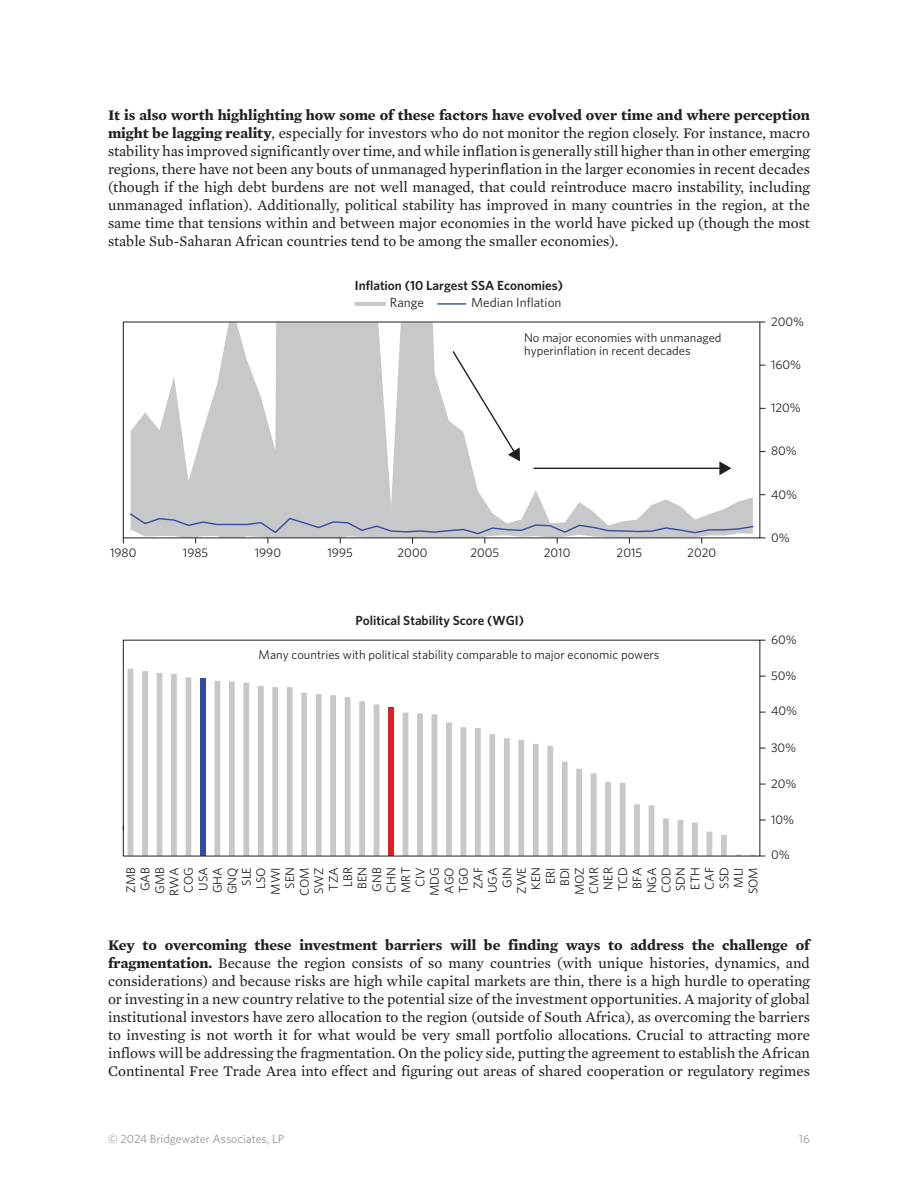
<style>
.page{position:relative;width:918px;height:1188px;background:#fff}
.page>*{position:absolute;margin:0;border:0;box-sizing:border-box;transform-origin:0 0}
.Body_Copy_Mercury_G2_Regular_v2{font:15px/18px "Mercury Text G2 Roman";color:#231f20;text-align:justify}
.t1{font:600 13.2px "Whitney";color:#231f20}
.t2{font:13.2px "Whitney";color:#231f20}
.t3{font:12.6px/14.4px "Whitney";color:#231f20}
.t4{font:12px "Whitney";color:#939598}
.s1{font-family:"Mercury Text G2";font-weight:700}
</style>
<div class="page">
<svg style="left:131px;top:324px;width:622px;height:188px"></svg>
<svg style="left:451px;top:349px;width:69px;height:112px"></svg>
<hr style="left:534px;top:468px;width:187px;height:1px;background:#231f20">
<svg style="left:719px;top:461px;width:12px;height:14px"></svg>
<svg style="left:123px;top:512px;width:642px;height:31px"></svg>
<hr style="left:438px;top:303px;width:28px;height:2px;background:#354b9f">
<hr style="left:356px;top:302px;width:28px;height:4px;background:#c7c8ca">
<svg style="left:128px;top:669px;width:599px;height:185px"></svg>
<p class="Body_Copy_Mercury_G2_Regular_v2" style="left:108px;top:106px;width:704px"><span class="s1">It is also worth highlighting how some of these factors have evolved over time and where perception might be lagging reality</span>, especially for investors who do not monitor the region closely. For instance, macro stability has improved significantly over time, and while inflation is generally still higher than in other emerging regions, there have not been any bouts of unmanaged hyperinflation in the larger economies in recent decades (though if the high debt burdens are not well managed, that could reintroduce macro instability, including unmanaged inflation). Additionally, political stability has improved in many countries in the region, at the same time that tensions within and between major economies in the world have picked up (though the most stable Sub-Saharan African countries tend to be among the smaller economies).</p>
<p class="t1" style="left:355px;top:276px;width:210px">Inflation (10 Largest SSA Economies)</p>
<p class="t2" style="left:390px;top:294px;width:36px">Range</p>
<p class="t2" style="left:471px;top:294px;width:92px">Median Inflation</p>
<p class="t3" style="left:524px;top:331px;width:199px;line-height:12.6px">No major economies with unmanaged hyperinflation in recent decades</p>
<p class="t3" style="left:110px;top:545px;width:28px">1980</p>
<p class="t3" style="left:183px;top:545px;width:27px">1985</p>
<p class="t3" style="left:255px;top:545px;width:28px">1990</p>
<p class="t3" style="left:328px;top:545px;width:27px">1995</p>
<p class="t3" style="left:398px;top:545px;width:31px">2000</p>
<p class="t3" style="left:470px;top:545px;width:30px">2005</p>
<p class="t3" style="left:544px;top:545px;width:28px">2010</p>
<p class="t3" style="left:617px;top:545px;width:27px">2015</p>
<p class="t3" style="left:687px;top:545px;width:30px">2020</p>
<p class="t3" style="left:771px;top:314px;width:35px">200%</p>
<p class="t3" style="left:771px;top:357px;width:32px">160%</p>
<p class="t3" style="left:771px;top:400px;width:31px">120%</p>
<p class="t3" style="left:771px;top:444px;width:27px">80%</p>
<p class="t3" style="left:771px;top:487px;width:28px">40%</p>
<p class="t3" style="left:771px;top:530px;width:20px">0%</p>
<p class="t1" style="left:355px;top:612px;width:170px">Political Stability Score (WGI)</p>
<p class="t3" style="left:259px;top:647px;width:402px">Many countries with political stability comparable to major economic powers</p>
<p class="t3" style="left:123px;top:896px;width:30px;text-align:right;rotate:-90deg">ZMB<br>GAB<br>GMB<br>RWA<br>COG<br>USA<br>GHA<br>GNQ<br>SLE<br>LSO<br>MWI<br>SEN<br>COM<br>SWZ<br>TZA<br>LBR<br>BEN<br>GNB<br>CHN<br>MRT<br>CIV<br>MDG<br>AGO<br>TGO<br>ZAF<br>UGA<br>GIN<br>ZWE<br>KEN<br>ERI<br>BDI<br>MOZ<br>CMR<br>NER<br>TCD<br>BFA<br>NGA<br>COD<br>SDN<br>ETH<br>CAF<br>SSD<br>MLI<br>SOM</p>
<p class="t3" style="left:771px;top:632px;width:27px">60%</p>
<p class="t3" style="left:771px;top:668px;width:27px">50%</p>
<p class="t3" style="left:771px;top:703px;width:28px">40%</p>
<p class="t3" style="left:771px;top:740px;width:27px">30%</p>
<p class="t3" style="left:771px;top:776px;width:27px">20%</p>
<p class="t3" style="left:771px;top:812px;width:25px">10%</p>
<p class="t3" style="left:771px;top:847px;width:20px">0%</p>
<p class="Body_Copy_Mercury_G2_Regular_v2" style="left:108px;top:936px;width:704px"><span class="s1">Key to overcoming these investment barriers will be finding ways to address the challenge of fragmentation.</span> Because the region consists of so many countries (with unique histories, dynamics, and considerations) and because risks are high while capital markets are thin, there is a high hurdle to operating or investing in a new country relative to the potential size of the investment opportunities. A majority of global institutional investors have zero allocation to the region (outside of South Africa), as overcoming the barriers to investing is not worth it for what would be very small portfolio allocations. Crucial to attracting more inflows will be addressing the fragmentation. On the policy side, putting the agreement to establish the African Continental Free Trade Area into effect and figuring out areas of shared cooperation or regulatory regimes</p>
<p class="t4" style="left:108px;top:1130px;width:178px">© 2024 Bridgewater Associates, LP</p>
<p class="t4" style="left:799px;top:1130px;width:13px">16</p>
</div>
